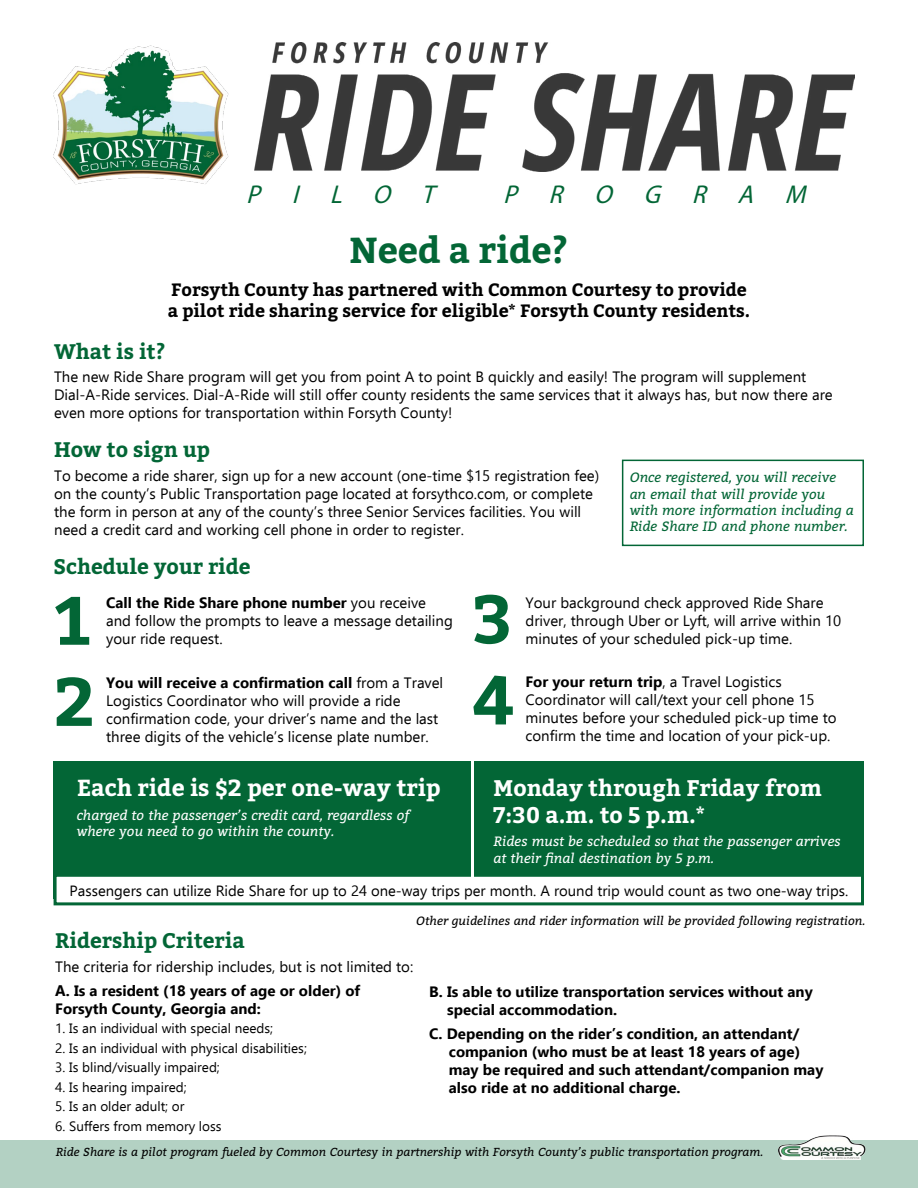
<style>
.page{position:relative;width:918px;height:1188px;background:#fff}
.page>*{position:absolute;margin:0;border:0;box-sizing:border-box;transform-origin:0 0}
.t1{font:700 67.95px/81.2px "Bitter";color:#036636}
.t2{font:700 36px "Bitter";color:#036636}
.t3{font:italic 25.8px "Myriad Pro";color:#036636}
.t4{font:700 23.1px "Bitter";color:#fff}
.t5{font:700 22.5px/27px "Bitter";color:#fff}
.t6{font:700 21px "Bitter";color:#036636}
.t7{font:700 17.85px/21.3px "Bitter";color:#000}
.t8{font:15px/18px "Ebrima";color:#000}
.t9{font:700 15px/18px "Ebrima";color:#000}
.t10{font:14.85px "Ebrima";color:#000}
.t11{font:13.5px "Ebrima";color:#000}
.t12{font:italic 13.5px/16.2px "Bitter";color:#fff}
.t13{font:italic 13.5px/16.2px "Bitter";color:#036636}
.t14{font:italic 12px "Bitter";color:#000}
.t15{font:italic 11.55px "Bitter";color:#000}
.s1{font-weight:700}
</style>
<div class="page">
<div style="left:1px;top:1140px;width:917px;height:48px;background:#b3d1c3"></div>
<div style="left:54px;top:761px;width:810px;height:137px;background:#036636"></div>
<div style="left:54px;top:874px;width:810px;height:31px;background:#fff;border:3px solid #036636"></div>
<img style="left:255px;top:42px;width:600px;height:129px">
<img style="left:54px;top:45px;width:175px;height:140px">
<div style="left:622px;top:460px;width:242px;height:86px;border:2px solid #036636"></div>
<hr style="left:471px;top:761px;width:3px;height:116px;background:#fff">
<img style="left:778px;top:1136px;width:88px;height:24px">
<h3 class="t3" style="left:246px;top:179px;width:197px">PILOT</h3>
<h3 class="t3" style="left:503px;top:179px;width:311px">PROGRAM</h3>
<h2 class="t2" style="left:350px;top:229px;width:220px">Need a ride?</h2>
<p class="t7" style="left:168px;top:279px;width:584px">Forsyth County has partnered with Common Courtesy to provide a pilot ride sharing service for eligible* Forsyth County residents.</p>
<h3 class="t6" style="left:54px;top:339px;width:113px">What is it?</h3>
<p class="t8" style="left:54px;top:367px;width:780px">The new Ride Share program will get you from point A to point B quickly and easily! The program will supplement<br>Dial-A-Ride services. Dial-A-Ride will still offer county residents the same services that it always has, but now there are even more options for transportation within Forsyth County!</p>
<h3 class="t6" style="left:54px;top:437px;width:157px">How to sign up</h3>
<p class="t8" style="left:54px;top:466px;width:547px">To become a ride sharer, sign up for a new account (one-time $15 registration fee) on the county’s Public Transportation page located at forsythco.com, or complete the form in person at any of the county’s three Senior Services facilities. You will need a credit card and working cell phone in order to register.</p>
<p class="t13" style="left:630px;top:469px;width:226px">Once registered, you will receive an email that will provide you with more information including a<br>Ride Share ID and phone number.</p>
<h3 class="t6" style="left:54px;top:554px;width:199px">Schedule your ride</h3>
<h1 class="t1" style="left:54px;top:581px;width:43px">1<br>2</h1>
<h1 class="t1" style="left:472px;top:579px;width:44px">3<br>4</h1>
<p class="t8" style="left:106px;top:594px;width:348px"><span class="s1">Call the Ride Share phone number</span> you receive and follow the prompts to leave a message detailing your ride request.</p>
<p class="t8" style="left:106px;top:673px;width:339px"><span class="s1">You will receive a confirmation call</span> from a Travel Logistics Coordinator who will provide a ride confirmation code, your driver’s name and the last three digits of the vehicle’s license plate number.</p>
<p class="t8" style="left:526px;top:593px;width:317px">Your background check approved Ride Share driver, through Uber or Lyft, will arrive within 10 minutes of your scheduled pick-up time.</p>
<p class="t8" style="left:526px;top:673px;width:313px"><span class="s1">For your return trip</span>, a Travel Logistics Coordinator will call/text your cell phone 15 minutes before your scheduled pick-up time to confirm the time and location of your pick-up.</p>
<h3 class="t4" style="left:77px;top:774px;width:366px">Each ride is $2 per one-way trip</h3>
<p class="t12" style="left:77px;top:807px;width:334px">charged to the passenger’s credit card, regardless of where you need to go within the county.</p>
<h3 class="t5" style="left:494px;top:775px;width:330px">Monday through Friday from<br>7:30 a.m. to 5 p.m.*</h3>
<p class="t12" style="left:494px;top:833px;width:349px">Rides must be scheduled so that the passenger arrives at their final destination by 5 p.m.</p>
<p class="t10" style="left:70px;top:879px;width:780px">Passengers can utilize Ride Share for up to 24 one-way trips per month. A round trip would count as two one-way trips.</p>
<h3 class="t6" style="left:55px;top:928px;width:191px">Ridership Criteria</h3>
<p class="t14" style="left:416px;top:912px;width:450px">Other guidelines and rider information will be provided following registration.</p>
<p class="t8" style="left:55px;top:957px;width:360px">The criteria for ridership includes, but is not limited to:</p>
<p class="t9" style="left:55px;top:980px;width:307px">A. Is a resident (18 years of age or older) of<br>Forsyth County, Georgia and:</p>
<p class="t11" style="left:55px;top:1018px;width:219px">1. Is an individual with special needs;</p>
<p class="t11" style="left:55px;top:1038px;width:253px">2. Is an individual with physical disabilities;</p>
<p class="t11" style="left:55px;top:1057px;width:166px">3. Is blind/visually impaired;</p>
<p class="t11" style="left:55px;top:1077px;width:133px">4. Is hearing impaired;</p>
<p class="t11" style="left:55px;top:1096px;width:131px">5. Is an older adult; or</p>
<p class="t11" style="left:55px;top:1116px;width:168px">6. Suffers from memory loss</p>
<p class="t9" style="left:447px;top:981px;width:367px;text-indent:-18px">B. Is able to utilize transportation services without any special accommodation.</p>
<p class="t9" style="left:449px;top:1023px;width:376px;text-indent:-20px">C. Depending on the rider’s condition, an attendant/ companion (who must be at least 18 years of age) may be required and such attendant/companion may also ride at no additional charge.</p>
<p class="t15" style="left:56px;top:1143px;width:709px">Ride Share is a pilot program fueled by Common Courtesy in partnership with Forsyth County’s public transportation program.</p>
</div>
